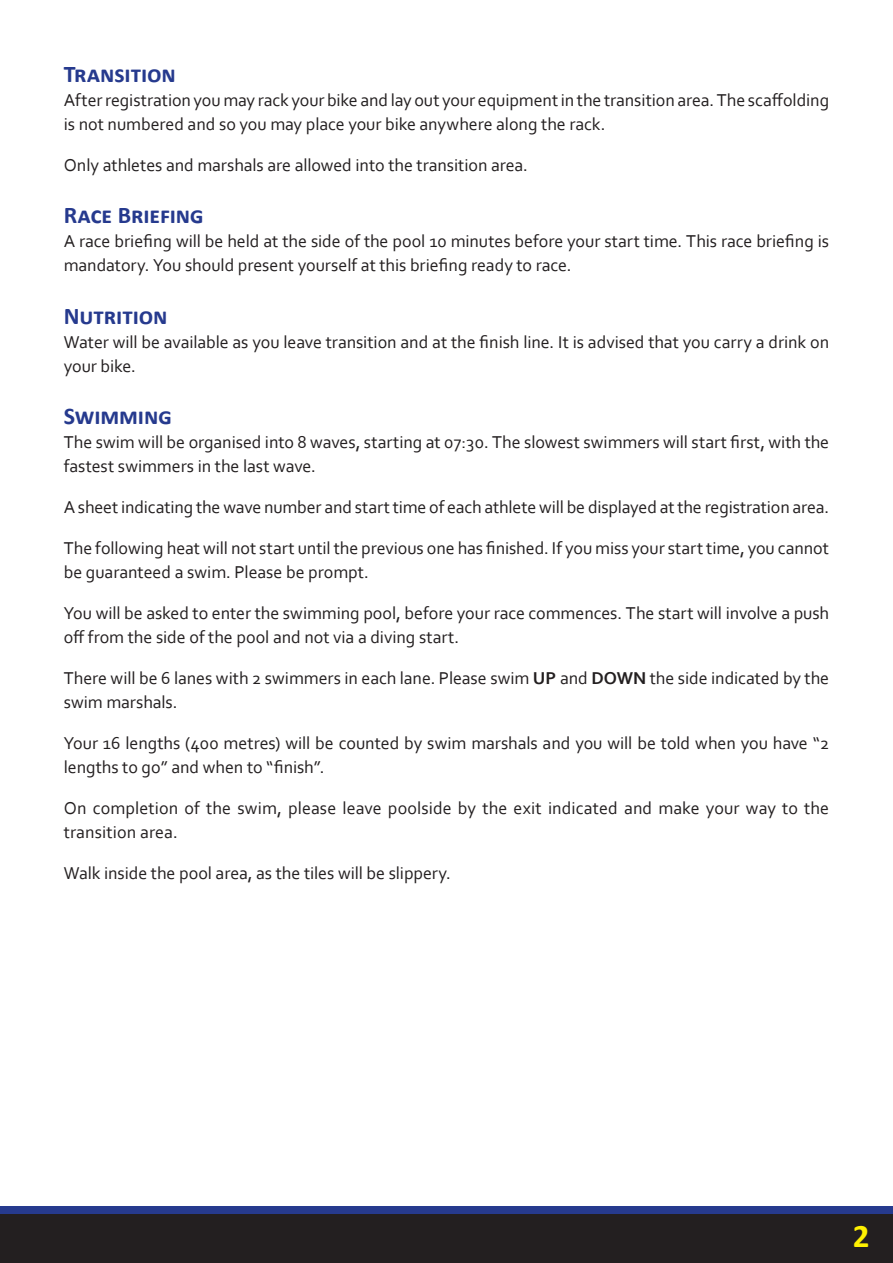
<style>
.page{position:relative;width:893px;height:1263px;background:#fff}
.page>*{position:absolute;margin:0;border:0;box-sizing:border-box;transform-origin:0 0}
.t1{font:700 33px "Calibri";color:#fff101}
.t2{font:700 24px "Calibri";letter-spacing:-.005em;color:#263a8e}
.Paragraph{font:18px/24px "Corbel";letter-spacing:-.005em;color:#231f20}
.s1{font-weight:700}
</style>
<div class="page">
<div style="left:0;top:1212px;width:893px;height:51px;background:#231f20"></div>
<div style="left:0;top:1206px;width:893px;height:8px;background:#263a8e"></div>
<p class="t2" style="left:64px;top:58px;width:114px">Transition</p>
<p class="Paragraph" style="left:64px;top:87px;width:767px">After registration you may rack your bike and lay out your equipment in the transition area. The scaffolding is not numbered and so you may place your bike anywhere along the rack.</p>
<p class="Paragraph" style="left:64px;top:152px;width:466px">Only athletes and marshals are allowed into the transition area.</p>
<p class="t2" style="left:64px;top:200px;width:141px">Race Briefing</p>
<p class="Paragraph" style="left:64px;top:229px;width:767px">A race briefing will be held at the side of the pool 10 minutes before your start time. This race briefing is mandatory. You should present yourself at this briefing ready to race.</p>
<p class="t2" style="left:64px;top:301px;width:105px">Nutrition</p>
<p class="Paragraph" style="left:64px;top:329px;width:767px">Water will be available as you leave transition and at the finish line. It is advised that you carry a drink on your bike.</p>
<p class="t2" style="left:64px;top:401px;width:110px">Swimming</p>
<p class="Paragraph" style="left:64px;top:430px;width:767px">The swim will be organised into 8 waves, starting at 07:30. The slowest swimmers will start first, with the fastest swimmers in the last wave.</p>
<p class="Paragraph" style="left:64px;top:495px;width:767px">A sheet indicating the wave number and start time of each athlete will be displayed at the registration area.</p>
<p class="Paragraph" style="left:64px;top:536px;width:767px">The following heat will not start until the previous one has finished. If you miss your start time, you cannot be guaranteed a swim. Please be prompt.</p>
<p class="Paragraph" style="left:64px;top:601px;width:767px">You will be asked to enter the swimming pool, before your race commences. The start will involve a push off from the side of the pool and not via a diving start.</p>
<p class="Paragraph" style="left:64px;top:666px;width:767px">There will be 6 lanes with 2 swimmers in each lane. Please swim <span class="s1">UP</span> and <span class="s1">DOWN</span> the side indicated by the swim marshals.</p>
<p class="Paragraph" style="left:64px;top:731px;width:767px">Your 16 lengths (400 metres) will be counted by swim marshals and you will be told when you have “2 lengths to go” and when to “finish”.</p>
<p class="Paragraph" style="left:64px;top:796px;width:767px">On completion of the swim, please leave poolside by the exit indicated and make your way to the transition area.</p>
<p class="Paragraph" style="left:64px;top:861px;width:389px">Walk inside the pool area, as the tiles will be slippery.</p>
<h1 class="t1" style="left:853px;top:1215px;width:18px">2</h1>
</div>
